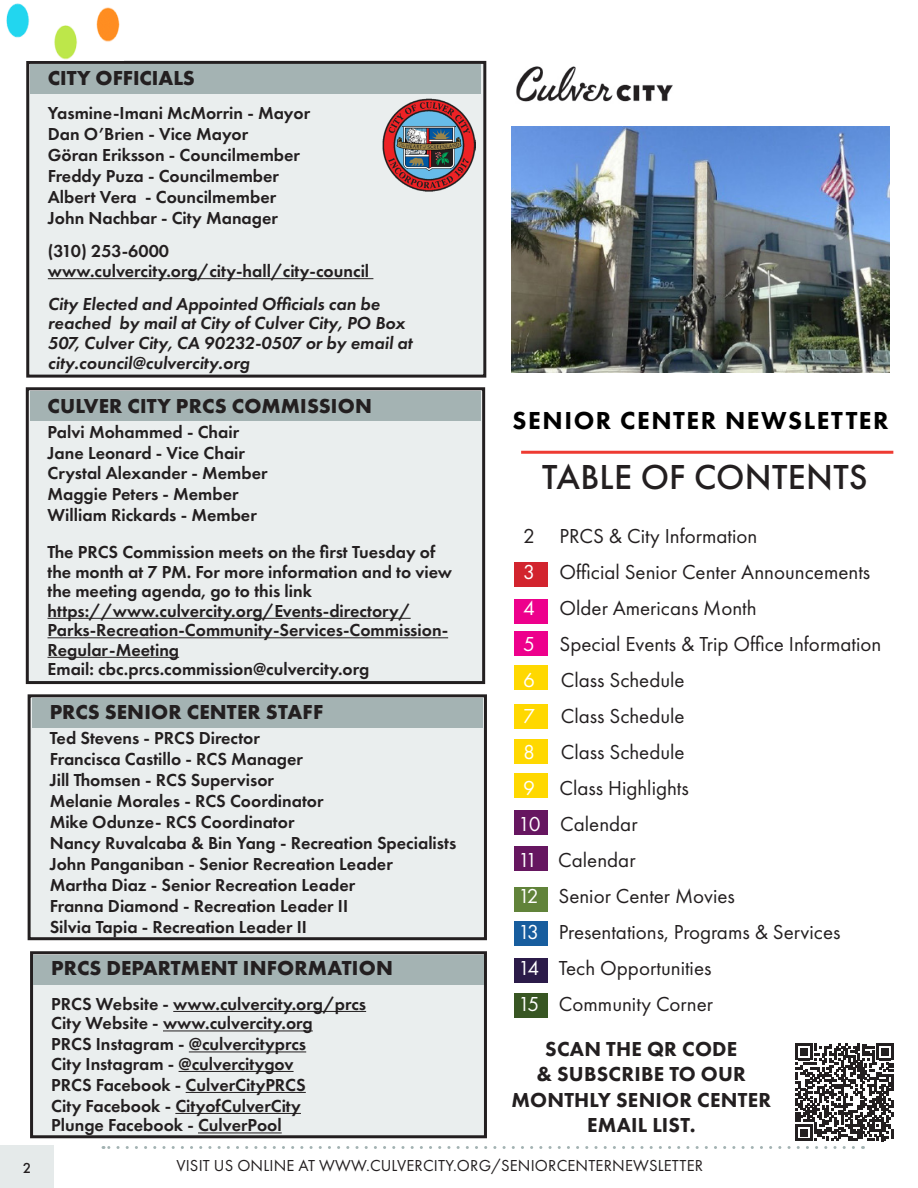
<style>
.page{position:relative;width:918px;height:1188px;background:#fff}
.page>*{position:absolute;margin:0;border:0;box-sizing:border-box;transform-origin:0 0}
.Table_of_Contents_Title{font:500 36px "Futura PT";letter-spacing:.01em;color:#231f20}
.t1{font:800 25.5px "Futura PT";letter-spacing:.06em;color:#000}
.t2{font:21px "Futura PT";color:#231f20}
.Class_Name_-_City_Information{font:700 21px "Futura PT";letter-spacing:.01em;color:#231f20}
.t3{font:800 21px/25.2px "Futura PT";letter-spacing:.01em;color:#231f20;text-align:center}
.Leader_Lines_1{font:600 18px/21px "Futura PT";color:#231f20}
.Class_Description{font:italic 600 18px/19.6px "Futura PT";color:#231f20}
.Class_Description-2{font:600 18px "Futura PT";color:#231f20}
.t4{font:16.5px "Futura PT";letter-spacing:.01em;color:#231f20}
.t5{font:500 15px "Futura PT";color:#231f20}
.s1{color:#fff}
</style>
<div class="page">
<div style="left:0;top:1146px;width:54px;height:42px;background:#e5eaea"></div>
<div style="left:28px;top:62px;width:457px;height:314px;background:#eaeeee"></div>
<div style="left:26px;top:61px;width:460px;height:317px;border:3px solid #231f20"></div>
<div style="left:514px;top:810px;width:34px;height:25px;background:#661660"></div>
<div style="left:514px;top:562px;width:34px;height:24px;background:#d2242e"></div>
<div style="left:514px;top:599px;width:34px;height:24px;background:#ed008c"></div>
<div style="left:514px;top:632px;width:34px;height:24px;background:#ed008c"></div>
<div style="left:514px;top:705px;width:34px;height:24px;background:#ffd800"></div>
<div style="left:514px;top:739px;width:34px;height:25px;background:#ffd800"></div>
<div style="left:514px;top:847px;width:34px;height:24px;background:#661660"></div>
<div style="left:514px;top:774px;width:34px;height:24px;background:#ffd800"></div>
<div style="left:514px;top:666px;width:34px;height:24px;background:#ffd800"></div>
<div style="left:514px;top:922px;width:34px;height:24px;background:#175d9e"></div>
<div style="left:514px;top:958px;width:34px;height:25px;background:#2b1b49"></div>
<div style="left:514px;top:887px;width:34px;height:24px;background:#61833a"></div>
<div style="left:514px;top:993px;width:34px;height:25px;background:#385623"></div>
<div style="left:30px;top:65px;width:451px;height:29px;background:#a4b3b3"></div>
<hr style="left:48px;top:278px;width:325px;height:1px;background:#231f20">
<div style="left:27px;top:389px;width:457px;height:294px;background:#eaeeee"></div>
<div style="left:26px;top:387px;width:459px;height:297px;border:3px solid #231f20"></div>
<div style="left:30px;top:391px;width:450px;height:30px;background:#a4b3b3"></div>
<hr style="left:48px;top:618px;width:363px;height:1px;background:#231f20">
<hr style="left:48px;top:637px;width:400px;height:1px;background:#231f20">
<hr style="left:48px;top:657px;width:131px;height:1px;background:#231f20">
<div style="left:32px;top:953px;width:453px;height:184px;background:#eaeeee"></div>
<div style="left:30px;top:951px;width:457px;height:187px;border:3px solid #231f20"></div>
<div style="left:33px;top:955px;width:451px;height:29px;background:#a4b3b3"></div>
<hr style="left:173px;top:1011px;width:193px;height:1px;background:#231f20">
<hr style="left:163px;top:1030px;width:150px;height:1px;background:#231f20">
<div style="left:29px;top:696px;width:456px;height:243px;background:#eaeeee"></div>
<div style="left:28px;top:694px;width:459px;height:246px;border:3px solid #231f20"></div>
<div style="left:32px;top:698px;width:451px;height:30px;background:#a4b3b3"></div>
<img style="left:6px;top:3px;width:114px;height:57px">
<img style="left:512px;top:127px;width:378px;height:246px">
<svg style="left:103px;top:1044px;width:790px;height:105px"></svg>
<img style="left:516px;top:66px;width:157px;height:36px">
<img style="left:382px;top:99px;width:93px;height:93px">
<hr style="left:521px;top:451px;width:372px;height:3px;background:#ee3b32">
<p class="t5" style="left:23px;top:1159px;width:10px">2</p>
<h2 class="Class_Name_-_City_Information" style="left:48px;top:64px;width:148px">CITY OFFICIALS</h2>
<p class="Leader_Lines_1" style="left:48px;top:103px;width:264px">Yasmine-Imani McMorrin - Mayor</p>
<p class="Leader_Lines_1" style="left:48px;top:124px;width:202px">Dan O’Brien - Vice Mayor</p>
<p class="Leader_Lines_1" style="left:48px;top:145px;width:254px">Göran Eriksson - Councilmember</p>
<p class="Leader_Lines_1" style="left:48px;top:166px;width:233px">Freddy Puza - Councilmember</p>
<p class="Leader_Lines_1" style="left:48px;top:187px;width:230px">Albert Vera - Councilmember</p>
<p class="Leader_Lines_1" style="left:48px;top:208px;width:232px">John Nachbar - City Manager</p>
<p class="Leader_Lines_1" style="left:48px;top:241px;width:123px">(310) 253-6000</p>
<p class="Class_Description-2" style="left:48px;top:260px;width:323px">www.culvercity.org/city-hall/city-council</p>
<p class="Class_Description" style="left:48px;top:294px;width:366px">City Elected and Appointed Officials can be reached by mail at City of Culver City, PO Box 507, Culver City, CA 90232-0507 or by email at city.council@culvercity.org</p>
<h2 class="Class_Name_-_City_Information" style="left:48px;top:393px;width:326px">CULVER CITY PRCS COMMISSION</h2>
<p class="Leader_Lines_1" style="left:48px;top:421px;width:193px">Palvi Mohammed - Chair</p>
<p class="Leader_Lines_1" style="left:48px;top:442px;width:199px">Jane Leonard - Vice Chair</p>
<p class="Leader_Lines_1" style="left:48px;top:462px;width:222px">Crystal Alexander - Member</p>
<p class="Leader_Lines_1" style="left:48px;top:483px;width:193px">Maggie Peters - Member</p>
<p class="Leader_Lines_1" style="left:48px;top:504px;width:211px">William Rickards - Member</p>
<p class="Leader_Lines_1" style="left:48px;top:542px;width:406px;line-height:19.5px">The PRCS Commission meets on the first Tuesday of the month at 7 PM. For more information and to view the meeting agenda, go to this link</p>
<p class="Leader_Lines_1" style="left:48px;top:601px;width:402px;line-height:19.5px">https://www.culvercity.org/Events-directory/<br>Parks-Recreation-Community-Services-Commission-<br>Regular-Meeting</p>
<p class="Leader_Lines_1" style="left:48px;top:658px;width:323px">Email: cbc.prcs.commission@culvercity.org</p>
<p class="Class_Name_-_City_Information" style="left:50px;top:698px;width:275px">PRCS SENIOR CENTER STAFF</p>
<p class="Leader_Lines_1" style="left:50px;top:727px;width:408px">Ted Stevens - PRCS Director<br>Francisca Castillo - RCS Manager<br>Jill Thomsen - RCS Supervisor<br>Melanie Morales - RCS Coordinator<br>Mike Odunze- RCS Coordinator<br>Nancy Ruvalcaba &amp; Bin Yang - Recreation Specialists John Panganiban - Senior Recreation Leader<br>Martha Diaz - Senior Recreation Leader<br>Franna Diamond - Recreation Leader II<br>Silvia Tapia - Recreation Leader II</p>
<p class="Class_Name_-_City_Information" style="left:51px;top:955px;width:343px">PRCS DEPARTMENT INFORMATION</p>
<p class="Leader_Lines_1" style="left:51px;top:993px;width:316px;line-height:20.2px">PRCS Website - www.culvercity.org/prcs City Website - www.culvercity.org<br>PRCS Instagram - @culvercityprcs<br>City Instagram - @culvercitygov<br>PRCS Facebook - CulverCityPRCS<br>City Facebook - CityofCulverCity<br>Plunge Facebook - CulverPool</p>
<h2 class="t1" style="left:513px;top:404px;width:378px">SENIOR CENTER NEWSLETTER</h2>
<p class="Table_of_Contents_Title" style="left:542px;top:455px;width:327px">TABLE OF CONTENTS</p>
<p class="t2" style="left:523px;top:524px;width:236px">2 PRCS &amp; City Information</p>
<p class="t2" style="left:523px;top:560px;width:349px"><span class="s1">3</span> Official Senior Center Announcements</p>
<p class="t2" style="left:523px;top:596px;width:235px"><span class="s1">4</span> Older Americans Month</p>
<p class="t2" style="left:523px;top:632px;width:360px"><span class="s1">5</span> Special Events &amp; Trip Office Information</p>
<p class="t2" style="left:523px;top:668px;width:163px"><span class="s1">6</span> Class Schedule</p>
<p class="t2" style="left:523px;top:704px;width:163px"><span class="s1">7</span> Class Schedule</p>
<p class="t2" style="left:523px;top:740px;width:163px"><span class="s1">8</span> Class Schedule</p>
<p class="t2" style="left:523px;top:776px;width:167px"><span class="s1">9</span> Class Highlights</p>
<p class="t2" style="left:518px;top:812px;width:121px"><span class="s1">10</span> Calendar</p>
<p class="t2" style="left:518px;top:848px;width:119px"><span class="s1">11</span> Calendar</p>
<p class="t2" style="left:518px;top:884px;width:218px"><span class="s1">12</span> Senior Center Movies</p>
<p class="t2" style="left:518px;top:920px;width:324px"><span class="s1">13</span> Presentations, Programs &amp; Services</p>
<p class="t2" style="left:518px;top:956px;width:195px"><span class="s1">14</span> Tech Opportunities</p>
<p class="t2" style="left:518px;top:992px;width:196px"><span class="s1">15</span> Community Corner</p>
<p class="t3" style="left:511px;top:1036px;width:261px">SCAN THE QR CODE<br>&amp; SUBSCRIBE TO OUR<br>MONTHLY SENIOR CENTER<br>EMAIL LIST.</p>
<p class="t4" style="left:176px;top:1155px;width:528px">VISIT US ONLINE AT WWW.CULVERCITY.ORG/SENIORCENTERNEWSLETTER</p>
</div>
